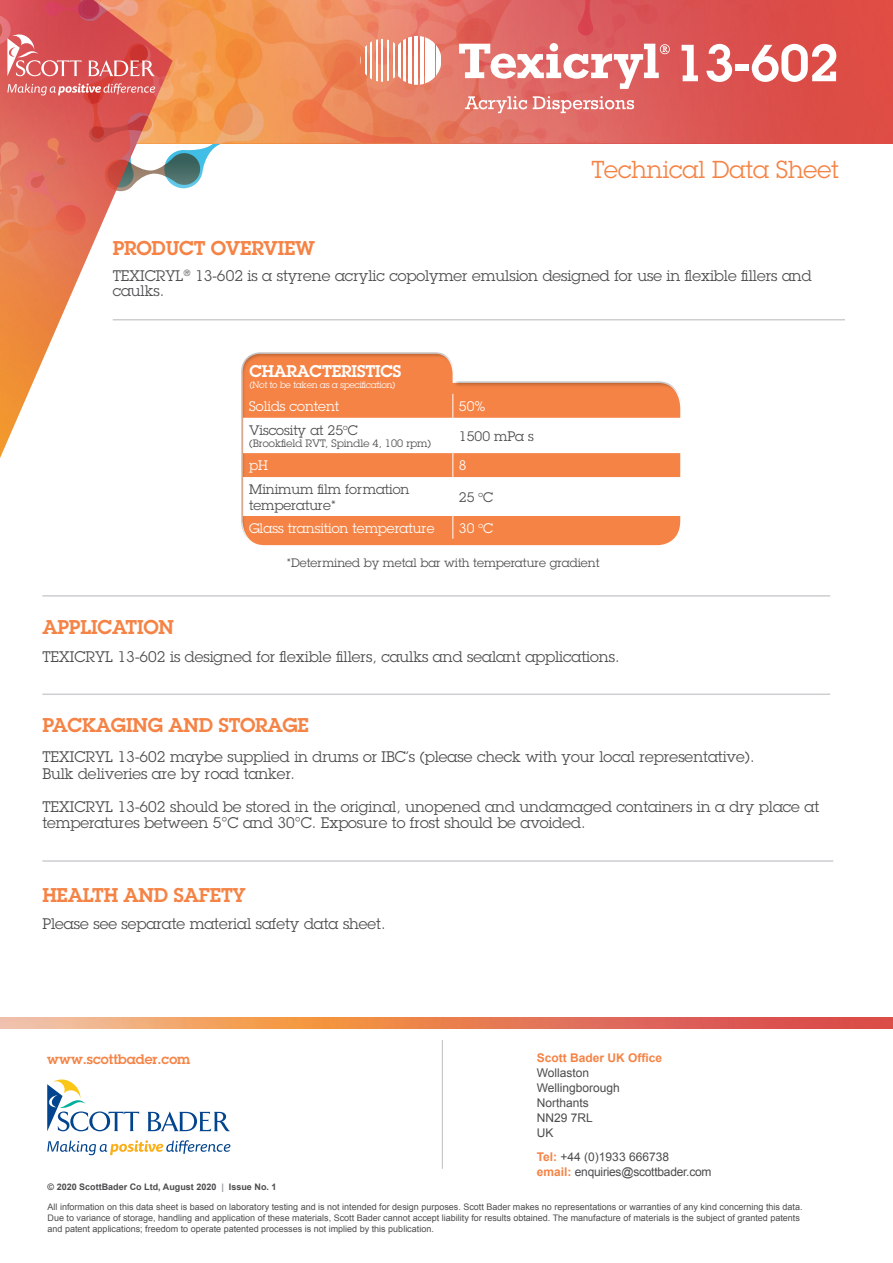
<style>
.page{position:relative;width:893px;height:1263px;background:#fff}
.page>*{position:absolute;margin:0;border:0;box-sizing:border-box;transform-origin:0 0}
.t1{font:600 51px "Lubalin Graph";color:#fff}
.t2{font:24px "Lubalin Graph";color:#f58345}
.t3{font:600 19.5px "Lubalin Graph";letter-spacing:-.01em;color:#f58345}
.t4{font:600 16.5px "Lubalin Graph";letter-spacing:-.01em;color:#fff}
.t5{font:15px/16.5px "Lubalin Graph";color:#4b4c4d}
.t6{font:13.5px "Lubalin Graph";color:#4b4c4d}
.t7{font:13.5px "Lubalin Graph";color:#fff}
.t8{font:600 13.5px "Lubalin Graph";color:#f58345}
.t9{font:12px/15px "Arial";color:#4b4c4d}
.t10{font:12px "Lubalin Graph";color:#4b4c4d}
.t11{font:12px "Arial";letter-spacing:-.02em;color:#4b4c4d}
.t12{font:700 12px "Arial";color:#f58345}
.t13{font:10.5px "Lubalin Graph";color:#4b4c4d}
.t14{font:9px/10.8px "Arial";color:#4b4c4d}
.t15{font:700 9px "Arial";color:#4b4c4d}
.t16{font:9px "Lubalin Graph";color:#fff}
.s1{font-weight:700;color:#f58345}
.s2{color:#939598}
</style>
<div class="page">
<div style="left:704px;top:0;width:189px;height:144px;background:#df4d45"></div>
<hr style="left:113px;top:319px;width:732px;height:1px;background:#cdced0">
<hr style="left:42px;top:860px;width:791px;height:2px;background:#cdced0">
<hr style="left:442px;top:1040px;width:1px;height:129px;background:#bcbdc0">
<svg style="left:147px;top:1111px;width:83px;height:20px"></svg>
<svg style="left:47px;top:1079px;width:92px;height:52px"></svg>
<svg style="left:47px;top:1140px;width:183px;height:15px"></svg>
<div style="left:240px;top:352px;width:442px;height:197px;background:#231f20;opacity:.3"></div>
<svg style="left:243px;top:418px;width:439px;height:98px"></svg>
<svg style="left:452px;top:394px;width:1px;height:24px"></svg>
<hr style="left:452px;top:418px;width:1px;height:35px;background:#fff">
<svg style="left:452px;top:453px;width:1px;height:24px"></svg>
<hr style="left:452px;top:477px;width:1px;height:39px;background:#fff">
<svg style="left:452px;top:516px;width:1px;height:23px"></svg>
<hr style="left:42px;top:693px;width:788px;height:2px;background:#cdced0">
<div style="left:0;top:0;width:860px;height:142px;background:#db4e49"></div>
<img style="left:0;top:305px;width:173px;height:153px">
<svg style="left:0;top:0;width:704px;height:305px"></svg>
<img style="left:0;top:1018px;width:893px;height:10px">
<hr style="left:42px;top:595px;width:788px;height:2px;background:#cdced0">
<p class="t1" style="left:675px;top:29px;width:166px">13-602</p>
<p class="t3" style="left:113px;top:235px;width:204px">PRODUCT OVERVIEW</p>
<p class="t2" style="left:591px;top:154px;width:249px">Technical Data Sheet</p>
<p class="t5" style="left:113px;top:268px;width:701px;line-height:15px">TEXICRYL<sup>®</sup> 13-602 is a styrene acrylic copolymer emulsion designed for use in flexible fillers and caulks.</p>
<p class="t4" style="left:249px;top:360px;width:154px">CHARACTERISTICS</p>
<p class="t16" style="left:249px;top:379px;width:148px">(Not to be taken as a specification)</p>
<p class="t7" style="left:249px;top:398px;width:92px">Solids content</p>
<p class="t7" style="left:459px;top:398px;width:28px">50%</p>
<p class="t6" style="left:249px;top:421px;width:110px">Viscosity at 25<sup>o</sup>C</p>
<p class="t13" style="left:249px;top:437px;width:183px">(Brookfield RVT, Spindle 4, 100 rpm)</p>
<p class="t6" style="left:459px;top:428px;width:77px">1500 mPa s</p>
<p class="t7" style="left:249px;top:457px;width:20px">pH</p>
<p class="t7" style="left:459px;top:457px;width:9px">8</p>
<p class="t6" style="left:249px;top:480px;width:162px">Minimum film formation</p>
<p class="t6" style="left:249px;top:497px;width:88px">temperature*</p>
<p class="t6" style="left:459px;top:489px;width:36px">25 <sup>o</sup>C</p>
<p class="t7" style="left:249px;top:519px;width:187px">Glass transition temperature</p>
<p class="t7" style="left:459px;top:519px;width:36px">30 <sup>o</sup>C</p>
<p class="t3" style="left:42px;top:614px;width:133px">APPLICATION</p>
<p class="t10" style="left:287px;top:555px;width:314px">*Determined by metal bar with temperature gradient</p>
<p class="t5" style="left:42px;top:648px;width:579px">TEXICRYL 13-602 is designed for flexible fillers, caulks and sealant applications.</p>
<p class="t3" style="left:42px;top:712px;width:268px">PACKAGING AND STORAGE</p>
<p class="t5" style="left:42px;top:748px;width:714px">TEXICRYL 13-602 maybe supplied in drums or IBC’s (please check with your local representative).<br>Bulk deliveries are by road tanker.</p>
<p class="t5" style="left:42px;top:798px;width:778px">TEXICRYL 13-602 should be stored in the original, unopened and undamaged containers in a dry place at temperatures between 5°C and 30°C. Exposure to frost should be avoided.</p>
<p class="t3" style="left:42px;top:882px;width:205px">HEALTH AND SAFETY</p>
<p class="t5" style="left:42px;top:915px;width:345px">Please see separate material safety data sheet.</p>
<p class="t12" style="left:537px;top:1050px;width:127px">Scott Bader UK Office</p>
<p class="t9" style="left:537px;top:1066px;width:85px">Wollaston<br>Wellingborough<br>Northants<br>NN29 7RL<br>UK</p>
<p class="t9" style="left:537px;top:1149px;width:134px"><span class="s1">Tel:</span> +44 (0)1933 666738</p>
<p class="t11" style="left:537px;top:1164px;width:176px"><span class="s1">email:</span> enquiries@scottbader.com</p>
<p class="t14" style="left:48px;top:1201px;width:756px">All information on this data sheet is based on laboratory testing and is not intended for design purposes. Scott Bader makes no representations or warranties of any kind concerning this data.<br>Due to variance of storage, handling and application of these materials, Scott Bader cannot accept liability for results obtained. The manufacture of materials is the subject of granted patents and patent applications; freedom to operate patented processes is not implied by this publication.</p>
<p class="t8" style="left:47px;top:1050px;width:145px">www.scottbader.com</p>
<p class="t15" style="left:48px;top:1181px;width:230px">© 2020 ScottBader Co Ltd, August 2020 <span class="s2">|</span> Issue No. 1</p>
</div>
